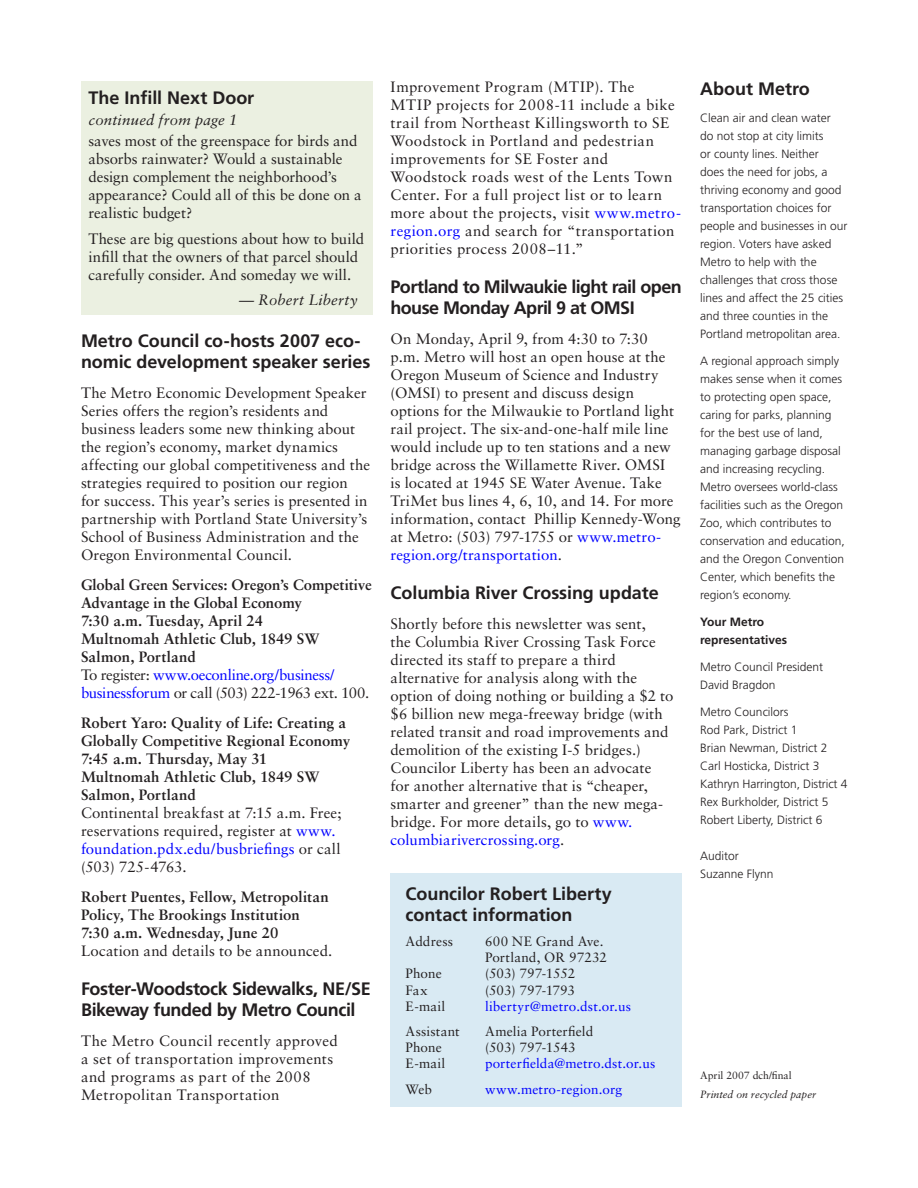
<style>
.page{position:relative;width:918px;height:1188px;background:#fff}
.page>*{position:absolute;margin:0;border:0;box-sizing:border-box;transform-origin:0 0}
.Heading_1{font:700 18px/21.6px "Frutiger LT Std";letter-spacing:-.01em;color:#231f20}
.Heading_1-2{font:700 18px/21.6px "Frutiger LT Std";letter-spacing:-.035em;color:#231f20}
.Message_text{font:15px/18px "Sabon LT Std";letter-spacing:.01em;color:#231f20}
.t1{font:700 15px/18px "Sabon LT Std";letter-spacing:.005em;color:#231f20}
.Message_signature{font:italic 15px "Sabon LT Std";letter-spacing:.015em;color:#231f20}
.t2{font:13.5px "Sabon LT Std";letter-spacing:.005em;color:#231f20}
.t3{font:13.5px "Sabon LT Std";letter-spacing:.015em;color:#00f}
.t4{font:300 12px/18px "Frutiger LT Std";color:#231f20}
.t5{font:700 12px/18px "Frutiger LT Std";color:#231f20}
.t6{font:italic 10.5px "Sabon LT Std";color:#231f20}
.t7{font:10.5px "Sabon LT Std";color:#231f20}
.s1{font-weight:400}
.s2{font-weight:400;color:#00f}
.s3{color:#00f}
</style>
<div class="page">
<div style="left:81px;top:81px;width:292px;height:54px;background:#ebf0e1"></div>
<div style="left:391px;top:873px;width:291px;height:234px;background:#d9eaf3"></div>
<div style="left:81px;top:135px;width:292px;height:180px;background:#ebf0e1"></div>
<p class="Heading_1" style="left:88px;top:87px;width:167px">The Infill Next Door</p>
<p class="Message_signature" style="left:88px;top:111px;width:150px">continued from page 1</p>
<p class="Message_text" style="left:88px;top:132px;width:275px">saves most of the greenspace for birds and absorbs rainwater? Would a sustainable design complement the neighborhood’s appearance? Could all of this be done on a realistic budget?</p>
<p class="Message_text" style="left:88px;top:230px;width:277px">These are big questions about how to build infill that the owners of that parcel should carefully consider. And someday we will.</p>
<p class="Message_signature" style="left:239px;top:292px;width:120px">— Robert Liberty</p>
<p class="Heading_1" style="left:81px;top:330px;width:291px">Metro Council co-hosts 2007 eco&shy;nomic development speaker series</p>
<p class="Message_text" style="left:81px;top:384px;width:291px">The Metro Economic Development Speaker Series offers the region’s residents and business leaders some new thinking about the region’s economy, market dynamics affecting our global competitiveness and the strategies required to position our region for success. This year’s series is presented in partnership with Portland State University’s School of Business Administration and the Oregon Environmental Council.</p>
<p class="t1" style="left:81px;top:576px;width:292px">Global Green Services: Oregon’s Competitive Advantage in the Global Economy<br>7:30 a.m. Tuesday, April 24<br>Multnomah Athletic Club, 1849 SW Salmon, Portland<br><span class="s1">To register:</span> <span class="s2">www.oeconline.org/business/ businessforum</span> <span class="s1">or call (503) 222-1963 ext. 100.</span></p>
<p class="t1" style="left:81px;top:714px;width:271px">Robert Yaro: Quality of Life: Creating a Globally Competitive Regional Economy 7:45 a.m. Thursday, May 31<br>Multnomah Athletic Club, 1849 SW Salmon, Portland<br><span class="s1">Continental breakfast at 7:15 a.m. Free; reservations required, register at</span> <span class="s2">www. foundation.pdx.edu/busbriefings</span> <span class="s1">or call (503) 725-4763.</span></p>
<p class="t1" style="left:81px;top:888px;width:253px">Robert Puentes, Fellow, Metropolitan Policy, The Brookings Institution<br>7:30 a.m. Wednesday, June 20<br><span class="s1">Location and details to be announced.</span></p>
<p class="Heading_1" style="left:81px;top:978px;width:280px">Foster-Woodstock Sidewalks, NE/SE<br>Bikeway funded by Metro Council</p>
<p class="Message_text" style="left:81px;top:1032px;width:258px">The Metro Council recently approved a set of transportation improvements and programs as part of the 2008<br>Metropolitan Transportation</p>
<p class="Message_text" style="left:391px;top:78px;width:292px">Improvement Program (MTIP). The<br>MTIP projects for 2008-11 include a bike trail from Northeast Killingsworth to SE Woodstock in Portland and pedestrian improvements for SE Foster and Woodstock roads west of the Lents Town Center. For a full project list or to learn more about the projects, visit <span class="s3">www.metro&shy;region.org</span> and search for “transportation priorities process 2008–11.”</p>
<p class="Heading_1-2" style="left:391px;top:276px;width:293px">Portland to Milwaukie light rail open house Monday April 9 at OMSI</p>
<p class="Message_text" style="left:391px;top:330px;width:291px">On Monday, April 9, from 4:30 to 7:30 p.m. Metro will host an open house at the Oregon Museum of Science and Industry (OMSI) to present and discuss design options for the Milwaukie to Portland light rail project. The six-and-one-half mile line would include up to ten stations and a new bridge across the Willamette River. OMSI<br>is located at 1945 SE Water Avenue. Take TriMet bus lines 4, 6, 10, and 14. For more information, contact Phillip Kennedy-Wong at Metro: (503) 797-1755 or <span class="s3">www.metro&shy;region.org/transportation</span>.</p>
<p class="Heading_1" style="left:391px;top:582px;width:270px">Columbia River Crossing update</p>
<p class="Message_text" style="left:391px;top:614px;width:284px">Shortly before this newsletter was sent,<br>the Columbia River Crossing Task Force directed its staff to prepare a third alternative for analysis along with the option of doing nothing or building a $2 to $6 billion new mega-freeway bridge (with related transit and road improvements and demolition of the existing I-5 bridges.)<br>Councilor Liberty has been an advocate for another alternative that is “cheaper, smarter and greener” than the new mega&shy;bridge. For more details, go to <span class="s3">www. columbiarivercrossing.org</span>.</p>
<p class="Heading_1" style="left:406px;top:883px;width:208px">Councilor Robert Liberty</p>
<p class="Heading_1" style="left:406px;top:904px;width:168px">contact information</p>
<p class="t2" style="left:406px;top:933px;width:49px">Address</p>
<p class="t2" style="left:485px;top:933px;width:120px">600 NE Grand Ave.</p>
<p class="t2" style="left:485px;top:950px;width:123px">Portland, OR 97232</p>
<p class="t2" style="left:406px;top:966px;width:38px">Phone</p>
<p class="t2" style="left:485px;top:966px;width:92px">(503) 797-1552</p>
<p class="t2" style="left:406px;top:982px;width:24px">Fax</p>
<p class="t2" style="left:485px;top:982px;width:91px">(503) 797-1793</p>
<p class="t2" style="left:406px;top:998px;width:41px">E-mail</p>
<p class="t3" style="left:485px;top:998px;width:147px">libertyr@metro.dst.or.us</p>
<p class="t2" style="left:406px;top:1023px;width:56px">Assistant</p>
<p class="t2" style="left:485px;top:1023px;width:110px">Amelia Porterfield</p>
<p class="t2" style="left:406px;top:1040px;width:38px">Phone</p>
<p class="t2" style="left:485px;top:1040px;width:92px">(503) 797-1543</p>
<p class="t2" style="left:406px;top:1056px;width:41px">E-mail</p>
<p class="t3" style="left:485px;top:1056px;width:172px">porterfielda@metro.dst.or.us</p>
<p class="t2" style="left:406px;top:1081px;width:28px">Web</p>
<p class="t3" style="left:485px;top:1081px;width:139px">www.metro-region.org</p>
<p class="Heading_1" style="left:700px;top:78px;width:111px">About Metro</p>
<p class="t4" style="left:700px;top:109px;width:149px">Clean air and clean water<br>do not stop at city limits<br>or county lines. Neither<br>does the need for jobs, a thriving economy and good transportation choices for people and businesses in our region. Voters have asked<br>Metro to help with the challenges that cross those lines and affect the 25 cities and three counties in the<br>Portland metropolitan area.</p>
<p class="t4" style="left:700px;top:352px;width:146px">A regional approach simply makes sense when it comes to protecting open space, caring for parks, planning for the best use of land, managing garbage disposal and increasing recycling.<br>Metro oversees world-class facilities such as the Oregon<br>Zoo, which contributes to conservation and education, and the Oregon Convention<br>Center, which benefits the region’s economy.</p>
<p class="t5" style="left:700px;top:612px;width:88px">Your Metro representatives</p>
<p class="t4" style="left:700px;top:658px;width:124px">Metro Council President<br>David Bragdon</p>
<p class="t4" style="left:700px;top:703px;width:90px">Metro Councilors</p>
<p class="t4" style="left:700px;top:721px;width:99px">Rod Park, District 1</p>
<p class="t4" style="left:700px;top:739px;width:129px">Brian Newman, District 2</p>
<p class="t4" style="left:700px;top:757px;width:121px">Carl Hosticka, District 3</p>
<p class="t4" style="left:700px;top:775px;width:149px">Kathryn Harrington, District 4</p>
<p class="t4" style="left:700px;top:793px;width:130px">Rex Burkholder, District 5</p>
<p class="t4" style="left:700px;top:811px;width:124px">Robert Liberty, District 6</p>
<p class="t4" style="left:700px;top:847px;width:40px">Auditor</p>
<p class="t4" style="left:700px;top:865px;width:75px">Suzanne Flynn</p>
<p class="t7" style="left:700px;top:1069px;width:93px">April 2007 dch/final</p>
<p class="t6" style="left:700px;top:1088px;width:117px">Printed on recycled paper</p>
</div>
